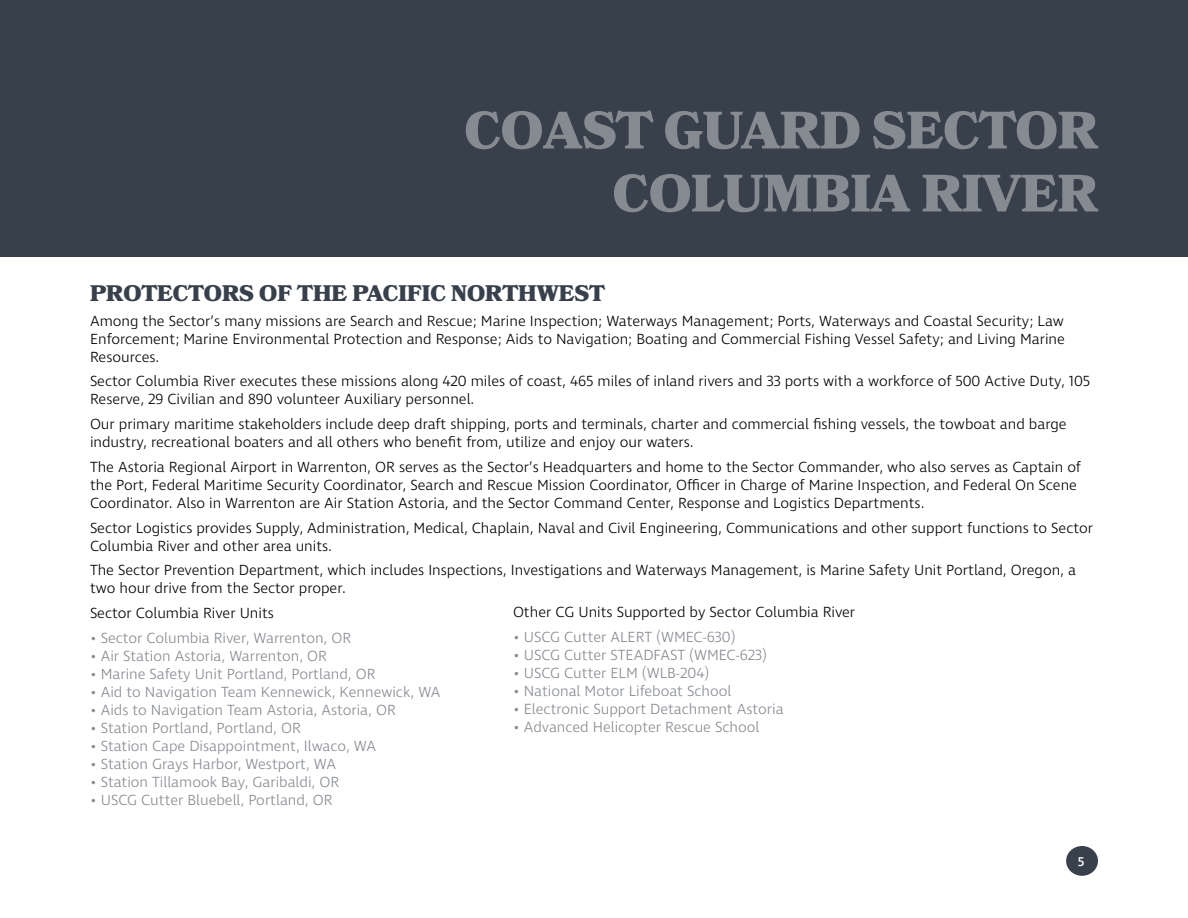
<style>
.page{position:relative;width:1188px;height:918px;background:#fff}
.page>*{position:absolute;margin:0;border:0;box-sizing:border-box;transform-origin:0 0}
.t1{font:900 52.5px/63px "Bookmania";color:#868a91;text-align:right}
.t2{font:900 22.5px "Bookmania";color:#38404b}
.t3{font:300 15px/18px "Ingra";color:#000}
.t4{font:300 15px "Ingra";color:#868a91}
.t5{font:500 12.9px "Ingra";color:#fff}
</style>
<div class="page">
<div style="left:1066px;top:846px;width:32px;height:30px;background:#38404b;border-radius:50%"></div>
<div style="left:0;top:0;width:1188px;height:256px;background:#38404b"></div>
<h1 class="t1" style="left:465px;top:99px;width:635px">COAST GUARD SECTOR<br>COLUMBIA RIVER</h1>
<h2 class="t2" style="left:90px;top:280px;width:516px">PROTECTORS OF THE PACIFIC NORTHWEST</h2>
<p class="t3" style="left:90px;top:312px;width:976px;text-align:justify">Among the Sector’s many missions are Search and Rescue; Marine Inspection; Waterways Management; Ports, Waterways and Coastal Security; Law Enforcement; Marine Environmental Protection and Response; Aids to Navigation; Boating and Commercial Fishing Vessel Safety; and Living Marine Resources.</p>
<p class="t3" style="left:90px;top:373px;width:1002px">Sector Columbia River executes these missions along 420 miles of coast, 465 miles of inland rivers and 33 ports with a workforce of 500 Active Duty, 105<br>Reserve, 29 Civilian and 890 volunteer Auxiliary personnel.</p>
<p class="t3" style="left:90px;top:416px;width:978px">Our primary maritime stakeholders include deep draft shipping, ports and terminals, charter and commercial fishing vessels, the towboat and barge industry, recreational boaters and all others who benefit from, utilize and enjoy our waters.</p>
<p class="t3" style="left:90px;top:459px;width:992px">The Astoria Regional Airport in Warrenton, OR serves as the Sector’s Headquarters and home to the Sector Commander, who also serves as Captain of the Port, Federal Maritime Security Coordinator, Search and Rescue Mission Coordinator, Officer in Charge of Marine Inspection, and Federal On Scene<br>Coordinator. Also in Warrenton are Air Station Astoria, and the Sector Command Center, Response and Logistics Departments.</p>
<p class="t3" style="left:90px;top:519px;width:1005px">Sector Logistics provides Supply, Administration, Medical, Chaplain, Naval and Civil Engineering, Communications and other support functions to Sector<br>Columbia River and other area units.</p>
<p class="t3" style="left:90px;top:562px;width:988px">The Sector Prevention Department, which includes Inspections, Investigations and Waterways Management, is Marine Safety Unit Portland, Oregon, a two hour drive from the Sector proper.</p>
<p class="t3" style="left:90px;top:605px;width:185px">Sector Columbia River Units</p>
<p class="t4" style="left:90px;top:629px;width:263px">• Sector Columbia River, Warrenton, OR</p>
<p class="t4" style="left:90px;top:647px;width:239px">• Air Station Astoria, Warrenton, OR</p>
<p class="t4" style="left:90px;top:665px;width:287px">• Marine Safety Unit Portland, Portland, OR</p>
<p class="t4" style="left:90px;top:683px;width:352px">• Aid to Navigation Team Kennewick, Kennewick, WA</p>
<p class="t4" style="left:90px;top:701px;width:307px">• Aids to Navigation Team Astoria, Astoria, OR</p>
<p class="t4" style="left:90px;top:719px;width:212px">• Station Portland, Portland, OR</p>
<p class="t4" style="left:90px;top:737px;width:288px">• Station Cape Disappointment, Ilwaco, WA</p>
<p class="t4" style="left:90px;top:755px;width:248px">• Station Grays Harbor, Westport, WA</p>
<p class="t4" style="left:90px;top:773px;width:251px">• Station Tillamook Bay, Garibaldi, OR</p>
<p class="t4" style="left:90px;top:791px;width:244px">• USCG Cutter Bluebell, Portland, OR</p>
<p class="t3" style="left:513px;top:604px;width:344px">Other CG Units Supported by Sector Columbia River</p>
<p class="t4" style="left:513px;top:628px;width:224px">• USCG Cutter ALERT (WMEC-630)</p>
<p class="t4" style="left:513px;top:646px;width:256px">• USCG Cutter STEADFAST (WMEC-623)</p>
<p class="t4" style="left:513px;top:664px;width:198px">• USCG Cutter ELM (WLB-204)</p>
<p class="t4" style="left:513px;top:682px;width:220px">• National Motor Lifeboat School</p>
<p class="t4" style="left:513px;top:700px;width:272px">• Electronic Support Detachment Astoria</p>
<p class="t4" style="left:513px;top:718px;width:248px">• Advanced Helicopter Rescue School</p>
<p class="t5" style="left:1078px;top:853px;width:8px">5</p>
</div>
